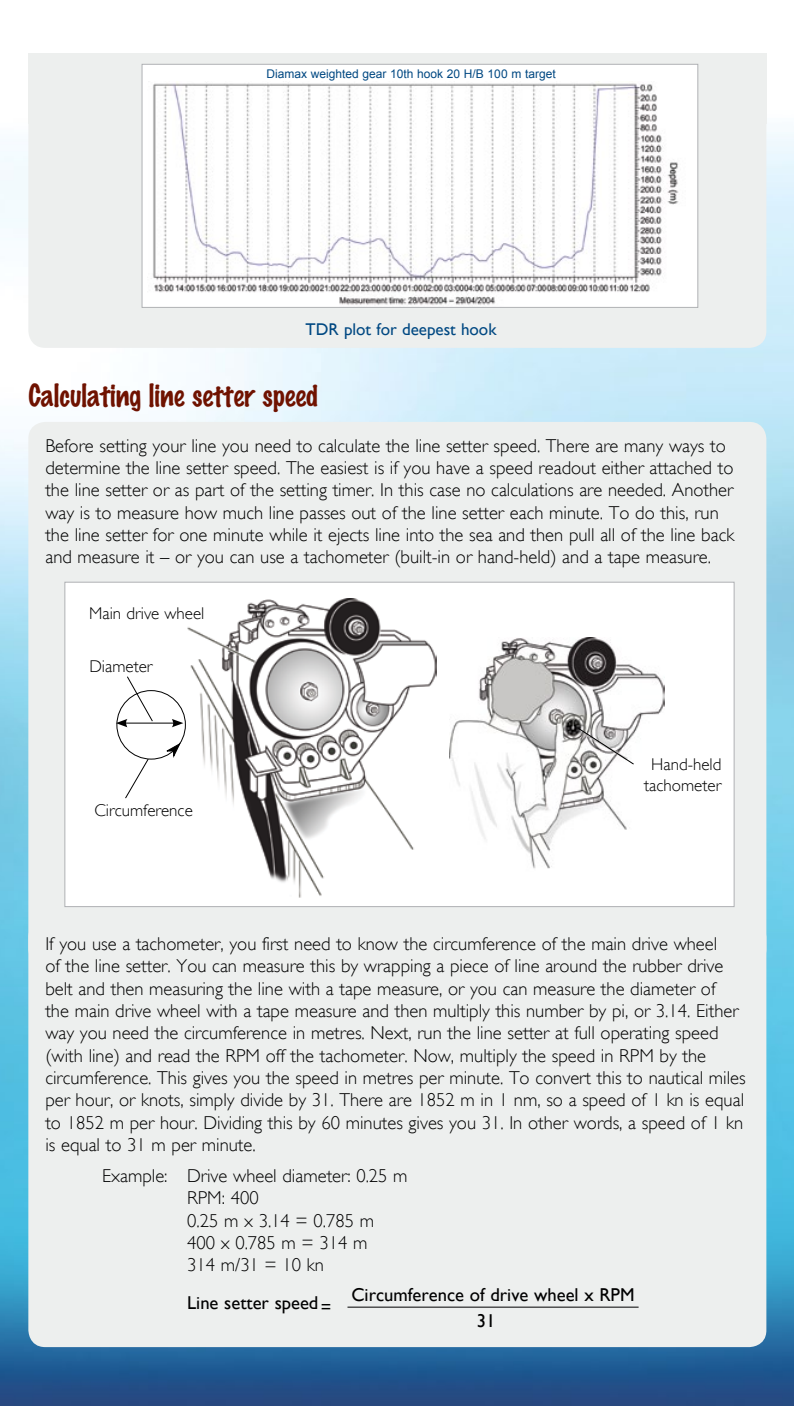
<style>
.page{position:relative;width:794px;height:1406px;background:#fff}
.page>*{position:absolute;margin:0;border:0;box-sizing:border-box;transform-origin:0 0}
.t1{font:100 28px "Marker Felt";color:#6f1200}
.t2{font:300 18.6px/22.4px "Gill Sans";color:#000}
.t3{font:18.6px/26.8px "Gill Sans";color:#000}
.t4{font:300 17px/20.4px "Gill Sans";color:#000;text-align:center}
.t5{font:17px "Gill Sans";color:#004882}
.t6{font:12px "Arial";color:#004882}
</style>
<div class="page">
<img style="left:0;top:53px;width:794px;height:1353px">
<div style="left:28px;top:54px;width:738px;height:70px;background:#edefee"></div>
<div style="left:28px;top:88px;width:738px;height:260px;background:#edefee;border-radius:17px"></div>
<div style="left:28px;top:422px;width:738px;height:544px;background:#edefee;border-radius:17px"></div>
<div style="left:64px;top:582px;width:670px;height:325px;background:#fff;border:1px solid #afb1b4"></div>
<div style="left:142px;top:64px;width:556px;height:243px;background:#fff"></div>
<img style="left:153px;top:83px;width:526px;height:222px">
<div style="left:141px;top:64px;width:557px;height:244px;border:1px solid #afb1b4"></div>
<img style="left:187px;top:598px;width:250px;height:300px">
<img style="left:449px;top:637px;width:215px;height:232px">
<div style="left:28px;top:920px;width:738px;height:427px;background:#edefee;border-radius:17px"></div>
<svg style="left:578px;top:728px;width:56px;height:36px"></svg>
<hr style="left:124px;top:723px;width:51px;height:1px;background:#000">
<svg style="left:116px;top:676px;width:37px;height:51px"></svg>
<svg style="left:172px;top:719px;width:11px;height:8px"></svg>
<svg style="left:125px;top:759px;width:23px;height:39px"></svg>
<svg style="left:163px;top:741px;width:19px;height:17px"></svg>
<hr style="left:347px;top:1307px;width:291px;height:1px;background:#000">
<p class="t6" style="left:266px;top:66px;width:291px">Diamax weighted gear 10th hook 20 H/B 100 m target</p>
<p class="t5" style="left:305px;top:319px;width:192px">TDR plot for deepest hook</p>
<h1 class="t1" style="left:28px;top:373px;width:291px">Calculating line setter speed</h1>
<p class="t2" style="left:45px;top:434px;width:690px">Before setting your line you need to calculate the line setter speed. There are many ways to determine the line setter speed. The easiest is if you have a speed readout either attached to the line setter or as part of the setting timer. In this case no calculations are needed. Another way is to measure how much line passes out of the line setter each minute. To do this, run the line setter for one minute while it ejects line into the sea and then pull all of the line back and measure it – or you can use a tachometer (built-in or hand-held) and a tape measure.</p>
<p class="t4" style="left:89px;top:603px;width:117px">Main drive wheel</p>
<p class="t4" style="left:89px;top:656px;width:65px">Diameter</p>
<p class="t4" style="left:94px;top:800px;width:100px">Circumference</p>
<p class="t4" style="left:644px;top:754px;width:79px">Hand-held tachometer</p>
<p class="t2" style="left:45px;top:933px;width:702px">If you use a tachometer, you first need to know the circumference of the main drive wheel<br>of the line setter. You can measure this by wrapping a piece of line around the rubber drive belt and then measuring the line with a tape measure, or you can measure the diameter of<br>the main drive wheel with a tape measure and then multiply this number by pi, or 3.14. Either way you need the circumference in metres. Next, run the line setter at full operating speed (with line) and read the RPM off the tachometer. Now, multiply the speed in RPM by the circumference. This gives you the speed in metres per minute. To convert this to nautical miles per hour, or knots, simply divide by 31. There are 1852 m in 1 nm, so a speed of 1 kn is equal to 1852 m per hour. Dividing this by 60 minutes gives you 31. In other words, a speed of 1 kn is equal to 31 m per minute.</p>
<p class="t2" style="left:187px;top:1164px;width:222px;text-indent:-85px">Example: Drive wheel diameter: 0.25 m<br>RPM: 400<br>0.25 m x 3.14 = 0.785 m<br>400 x 0.785 m = 314 m<br>314 m/31 = 10 kn</p>
<p class="t3" style="left:187px;top:1290px;width:146px">Line setter speed <sub>=</sub></p>
<p class="t3" style="left:477px;top:1281px;width:159px;text-indent:-125px">Circumference of drive wheel x RPM<br>31</p>
</div>
